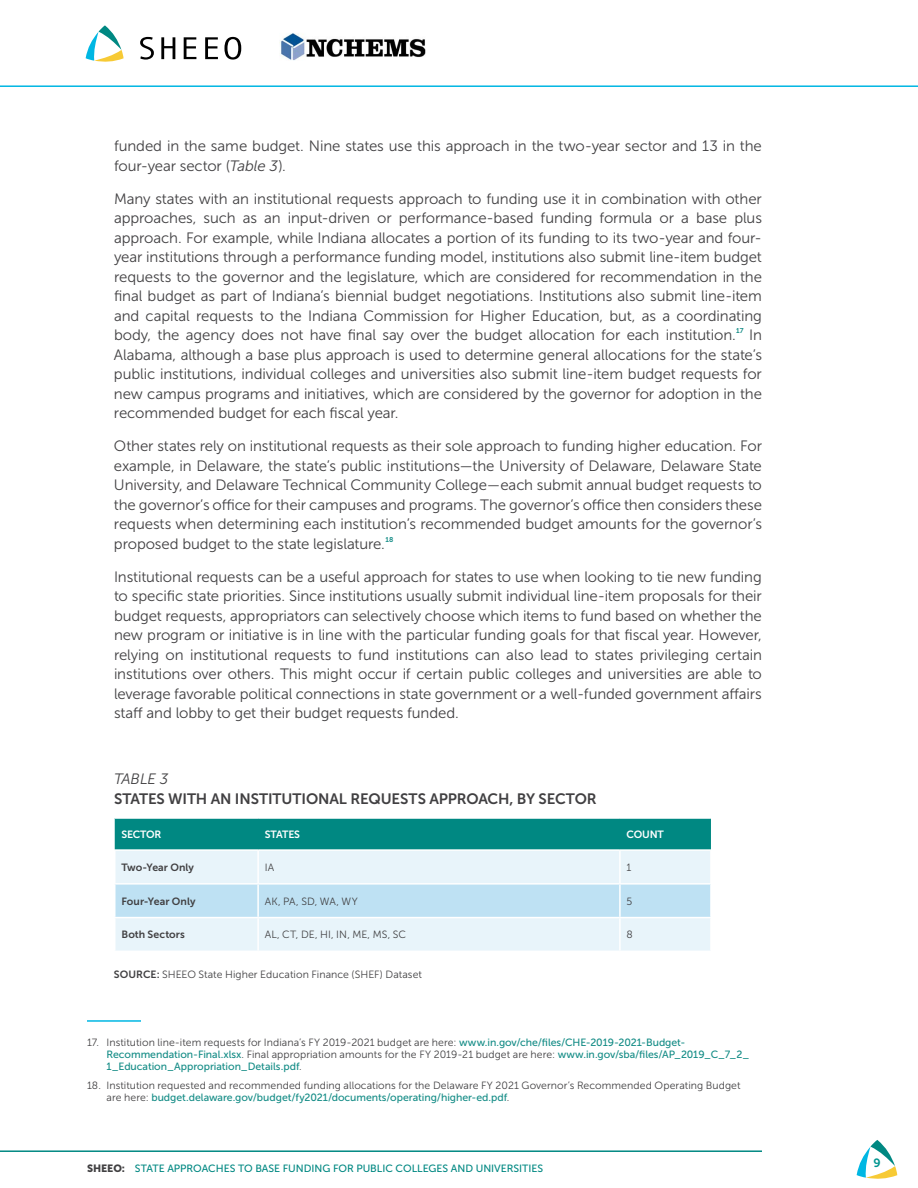
<style>
.page{position:relative;width:918px;height:1188px;background:#fff}
.page>*{position:absolute;margin:0;border:0;box-sizing:border-box;transform-origin:0 0}
.t1{font:15px/19.5px "Museo Sans 300";letter-spacing:-.005em;color:#414042;text-align:justify}
.t2{font:15px "Museo Sans 700";letter-spacing:-.01em;color:#414042}
.t3{font:italic 15px "Museo Sans 300";letter-spacing:-.01em;color:#414042}
.t4{font:12px "Museo Sans 700";color:#009590}
.t5{font:10.5px "Museo Sans 300";letter-spacing:.005em;color:#414042}
.t6{font:10.5px/12px "Museo Sans 500";color:#148c86}
.t7{font:10.5px "Museo Sans 500";letter-spacing:-.005em;color:#008882}
.t8{font:10.5px "Museo Sans 700";letter-spacing:.005em;color:#414042}
.t9{font:10.5px "Museo Sans 700";letter-spacing:-.02em;color:#fff}
.t10{font:7.05px "Museo Sans 700";color:#148c86}
.s1{font-style:italic}
.s2{font-family:"Museo Sans 700"}
.s3{font-family:"Museo Sans 500";color:#148c86}
.s4{font-family:"Museo Sans 300";color:#414042}
.s5{font-family:"Museo Sans 900";color:#414042}
</style>
<div class="page">
<hr style="left:0;top:1150px;width:762px;height:2px;background:#008882">
<svg style="left:86px;top:25px;width:38px;height:37px"></svg>
<svg style="left:140px;top:37px;width:14px;height:23px"></svg>
<svg style="left:161px;top:37px;width:14px;height:22px"></svg>
<svg style="left:184px;top:37px;width:12px;height:22px"></svg>
<svg style="left:205px;top:37px;width:13px;height:22px"></svg>
<svg style="left:224px;top:37px;width:17px;height:23px"></svg>
<svg style="left:857px;top:1140px;width:40px;height:39px"></svg>
<hr style="left:0;top:85px;width:918px;height:2px;background:#00b7e3">
<img style="left:280px;top:33px;width:146px;height:28px">
<div style="left:115px;top:819px;width:596px;height:30px;background:#008882"></div>
<div style="left:116px;top:851px;width:594px;height:100px;background:#e8f4fa"></div>
<div style="left:116px;top:885px;width:594px;height:32px;background:#bee1f3"></div>
<hr style="left:257px;top:851px;width:2px;height:32px;background:#fff">
<hr style="left:619px;top:851px;width:2px;height:32px;background:#fff">
<hr style="left:114px;top:883px;width:144px;height:2px;background:#fff">
<hr style="left:257px;top:885px;width:2px;height:32px;background:#fff">
<hr style="left:619px;top:885px;width:2px;height:32px;background:#fff">
<hr style="left:114px;top:917px;width:144px;height:1px;background:#fff">
<hr style="left:257px;top:918px;width:2px;height:33px;background:#fff">
<hr style="left:619px;top:918px;width:2px;height:33px;background:#fff">
<hr style="left:258px;top:883px;width:362px;height:2px;background:#fff">
<hr style="left:620px;top:883px;width:92px;height:2px;background:#fff">
<hr style="left:258px;top:917px;width:362px;height:1px;background:#fff">
<hr style="left:620px;top:917px;width:92px;height:1px;background:#fff">
<hr style="left:87px;top:1020px;width:54px;height:2px;background:#00b7e3">
<p class="t1" style="left:114px;top:136px;width:649px">funded in the same budget. Nine states use this approach in the two-year sector and 13 in the four-year sector (<span class="s1">Table 3</span>).</p>
<p class="t1" style="left:114px;top:189px;width:649px">Many states with an institutional requests approach to funding use it in combination with other approaches, such as an input-driven or performance-based funding formula or a base plus approach. For example, while Indiana allocates a portion of its funding to its two-year and four&shy;year institutions through a performance funding model, institutions also submit line-item budget requests to the governor and the legislature, which are considered for recommendation in the final budget as part of Indiana’s biennial budget negotiations. Institutions also submit line-item and capital requests to the Indiana Commission for Higher Education, but, as a coordinating body, the agency does not have final say over the budget allocation for each institution.</p>
<p class="t10" style="left:736px;top:327px;width:9px">17</p>
<p class="t1" style="left:114px;top:325px;width:650px;text-indent:635px">In Alabama, although a base plus approach is used to determine general allocations for the state’s public institutions, individual colleges and universities also submit line-item budget requests for new campus programs and initiatives, which are considered by the governor for adoption in the recommended budget for each fiscal year.</p>
<p class="t1" style="left:114px;top:436px;width:650px">Other states rely on institutional requests as their sole approach to funding higher education. For example, in Delaware, the state’s public institutions—the University of Delaware, Delaware State University, and Delaware Technical Community College—each submit annual budget requests to the governor’s office for their campuses and programs. The governor’s office then considers these requests when determining each institution’s recommended budget amounts for the governor’s proposed budget to the state legislature.</p>
<p class="t10" style="left:385px;top:535px;width:9px">18</p>
<p class="t1" style="left:114px;top:567px;width:649px">Institutional requests can be a useful approach for states to use when looking to tie new funding to specific state priorities. Since institutions usually submit individual line-item proposals for their budget requests, appropriators can selectively choose which items to fund based on whether the new program or initiative is in line with the particular funding goals for that fiscal year. However, relying on institutional requests to fund institutions can also lead to states privileging certain institutions over others. This might occur if certain public colleges and universities are able to leverage favorable political connections in state government or a well-funded government affairs staff and lobby to get their budget requests funded.</p>
<p class="t3" style="left:114px;top:771px;width:56px">TABLE 3</p>
<p class="t2" style="left:114px;top:790px;width:484px">STATES WITH AN INSTITUTIONAL REQUESTS APPROACH, BY SECTOR</p>
<p class="t9" style="left:122px;top:829px;width:42px">SECTOR</p>
<p class="t9" style="left:265px;top:829px;width:37px">STATES</p>
<p class="t9" style="left:627px;top:829px;width:39px">COUNT</p>
<p class="t8" style="left:122px;top:861px;width:74px">Two-Year Only</p>
<p class="t5" style="left:265px;top:862px;width:11px">IA</p>
<p class="t5" style="left:627px;top:862px;width:6px">1</p>
<p class="t8" style="left:122px;top:895px;width:76px">Four-Year Only</p>
<p class="t5" style="left:265px;top:895px;width:94px">AK, PA, SD, WA, WY</p>
<p class="t5" style="left:627px;top:895px;width:7px">5</p>
<p class="t8" style="left:122px;top:929px;width:65px">Both Sectors</p>
<p class="t5" style="left:265px;top:929px;width:143px">AL, CT, DE, HI, IN, ME, MS, SC</p>
<p class="t5" style="left:627px;top:929px;width:8px">8</p>
<p class="t5" style="left:114px;top:968px;width:309px"><span class="s2">SOURCE:</span> SHEEO State Higher Education Finance (SHEF) Dataset</p>
<p class="t5" style="left:87px;top:1037px;width:600px">17. Institution line-item requests for Indiana’s FY 2019-2021 budget are here: <span class="s3">www.in.gov/che/files/CHE-2019-2021-Budget-</span></p>
<p class="t6" style="left:106px;top:1049px;width:644px">Recommendation-Final.xlsx<span class="s4">. Final appropriation amounts for the FY 2019-21 budget are here:</span> www.in.gov/sba/files/AP_2019_C_7_2_<br>1_Education_Appropriation_Details.pdf<span class="s4">.</span></p>
<p class="t5" style="left:87px;top:1080px;width:655px">18. Institution requested and recommended funding allocations for the Delaware FY 2021 Governor’s Recommended Operating Budget</p>
<p class="t6" style="left:106px;top:1092px;width:405px"><span class="s4">are here:</span> budget.delaware.gov/budget/fy2021/documents/operating/higher-ed.pdf<span class="s4">.</span></p>
<p class="t7" style="left:87px;top:1163px;width:458px"><span class="s5">SHEEO:</span> STATE APPROACHES TO BASE FUNDING FOR PUBLIC COLLEGES AND UNIVERSITIES</p>
<p class="t4" style="left:873px;top:1156px;width:9px">9</p>
</div>
